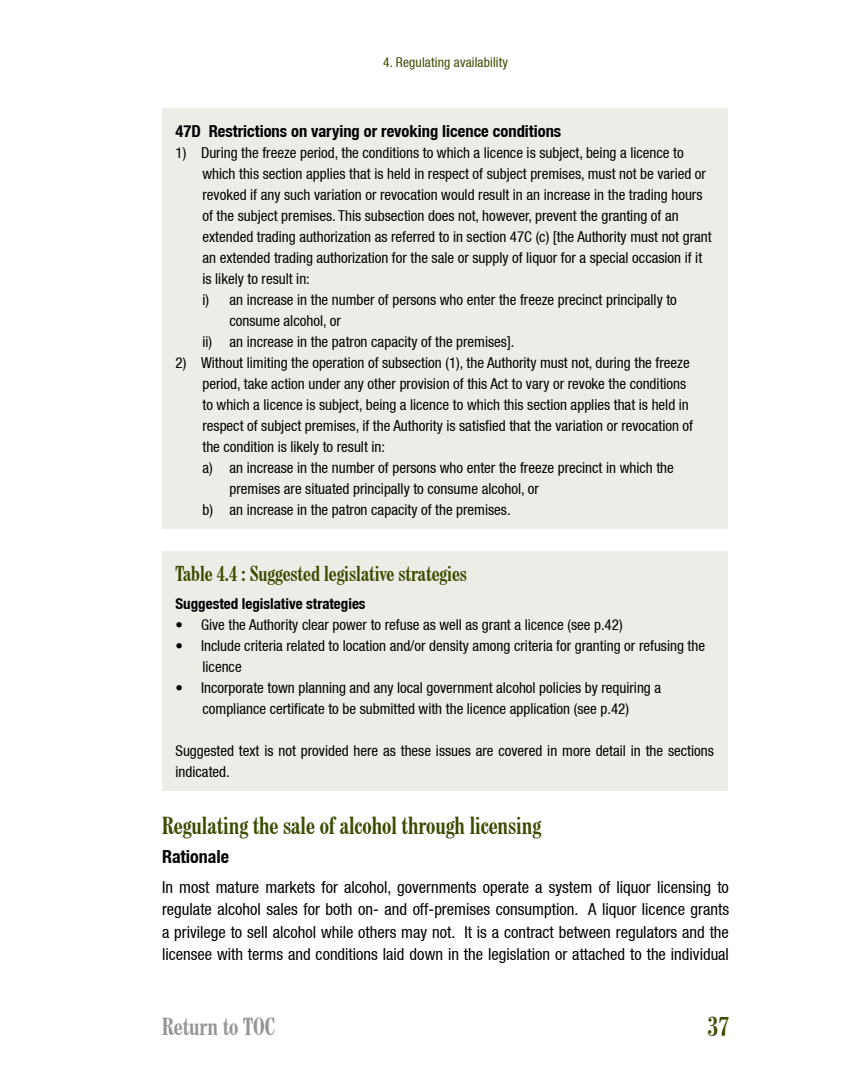
<style>
.page{position:relative;width:864px;height:1080px;background:#fff}
.page>*{position:absolute;margin:0;border:0;box-sizing:border-box;transform-origin:0 0}
.t1{font:700 condensed 27px "Century Schoolbook BT";color:#3a4c00}
.t2{font:700 condensed 24px "Century Schoolbook BT";color:#3a4c00}
.t3{font:700 condensed 24px "Century Schoolbook BT";color:#939598}
.t4{font:700 condensed 21px "Century Schoolbook BT";color:#3a4c00}
.t5{font:700 condensed 18px "Helvetica Neue LT";color:#000}
.t6{font:condensed 16.5px/22.5px "Helvetica Neue LT";color:#000;text-align:justify}
.t7{font:700 condensed 16.5px "Helvetica Neue LT";color:#000}
.t8{font:condensed 15px/21px "Helvetica Neue LT";color:#000}
.t9{font:700 condensed 15px "Helvetica Neue LT";color:#000}
.t10{font:condensed 13.5px "Helvetica Neue LT";letter-spacing:.01em;color:#3a4c00}
</style>
<div class="page">
<div style="left:162px;top:108px;width:566px;height:421px;background:#ebede6"></div>
<div style="left:162px;top:551px;width:566px;height:240px;background:#ebede6"></div>
<p class="t10" style="left:383px;top:54px;width:126px">4. Regulating availability</p>
<p class="t7" style="left:176px;top:121px;width:387px">47D Restrictions on varying or revoking licence conditions</p>
<p class="t8" style="left:176px;top:142px;width:510px">1) During the freeze period, the conditions to which a licence is subject, being a licence to</p>
<p class="t8" style="left:202px;top:163px;width:505px">which this section applies that is held in respect of subject premises, must not be varied or</p>
<p class="t8" style="left:202px;top:184px;width:502px">revoked if any such variation or revocation would result in an increase in the trading hours</p>
<p class="t8" style="left:202px;top:205px;width:478px">of the subject premises. This subsection does not, however, prevent the granting of an</p>
<p class="t8" style="left:202px;top:226px;width:511px">extended trading authorization as referred to in section 47C (c) [the Authority must not grant</p>
<p class="t8" style="left:202px;top:247px;width:501px">an extended trading authorization for the sale or supply of liquor for a special occasion if it</p>
<p class="t8" style="left:202px;top:268px;width:109px">is likely to result in:</p>
<p class="t8" style="left:202px;top:289px;width:476px">i) an increase in the number of persons who enter the freeze precinct principally to</p>
<p class="t8" style="left:230px;top:310px;width:113px">consume alcohol, or</p>
<p class="t8" style="left:202px;top:331px;width:314px">ii) an increase in the patron capacity of the premises].</p>
<p class="t8" style="left:176px;top:352px;width:516px">2) Without limiting the operation of subsection (1), the Authority must not, during the freeze</p>
<p class="t8" style="left:202px;top:373px;width:485px">period, take action under any other provision of this Act to vary or revoke the conditions</p>
<p class="t8" style="left:202px;top:394px;width:488px">to which a licence is subject, being a licence to which this section applies that is held in</p>
<p class="t8" style="left:202px;top:415px;width:492px">respect of subject premises, if the Authority is satisfied that the variation or revocation of</p>
<p class="t8" style="left:202px;top:436px;width:184px">the condition is likely to result in:</p>
<p class="t8" style="left:202px;top:457px;width:473px">a) an increase in the number of persons who enter the freeze precinct in which the</p>
<p class="t8" style="left:230px;top:478px;width:311px">premises are situated principally to consume alcohol, or</p>
<p class="t8" style="left:202px;top:499px;width:310px">b) an increase in the patron capacity of the premises.</p>
<h3 class="t4" style="left:176px;top:561px;width:293px">Table 4.4 : Suggested legislative strategies</h3>
<p class="t9" style="left:176px;top:594px;width:192px">Suggested legislative strategies</p>
<p class="t8" style="left:176px;top:614px;width:449px">• Give the Authority clear power to refuse as well as grant a licence (see p.42)</p>
<p class="t8" style="left:202px;top:635px;width:504px;text-indent:-27px">• Include criteria related to location and/or density among criteria for granting or refusing the licence</p>
<p class="t8" style="left:176px;top:677px;width:487px;text-align:center">• Incorporate town planning and any local government alcohol policies by requiring a compliance certificate to be submitted with the licence application (see p.42)</p>
<p class="t8" style="left:176px;top:740px;width:540px">Suggested text is not provided here as these issues are covered in more detail in the sections indicated.</p>
<h2 class="t2" style="left:162px;top:811px;width:381px">Regulating the sale of alcohol through licensing</h2>
<p class="t5" style="left:162px;top:846px;width:69px">Rationale</p>
<p class="t6" style="left:162px;top:875px;width:569px">In most mature markets for alcohol, governments operate a system of liquor licensing to regulate alcohol sales for both on- and off-premises consumption. A liquor licence grants a privilege to sell alcohol while others may not. It is a contract between regulators and the licensee with terms and conditions laid down in the legislation or attached to the individual</p>
<h2 class="t3" style="left:162px;top:1012px;width:114px">Return to TOC</h2>
<h1 class="t1" style="left:708px;top:1010px;width:23px">37</h1>
</div>
